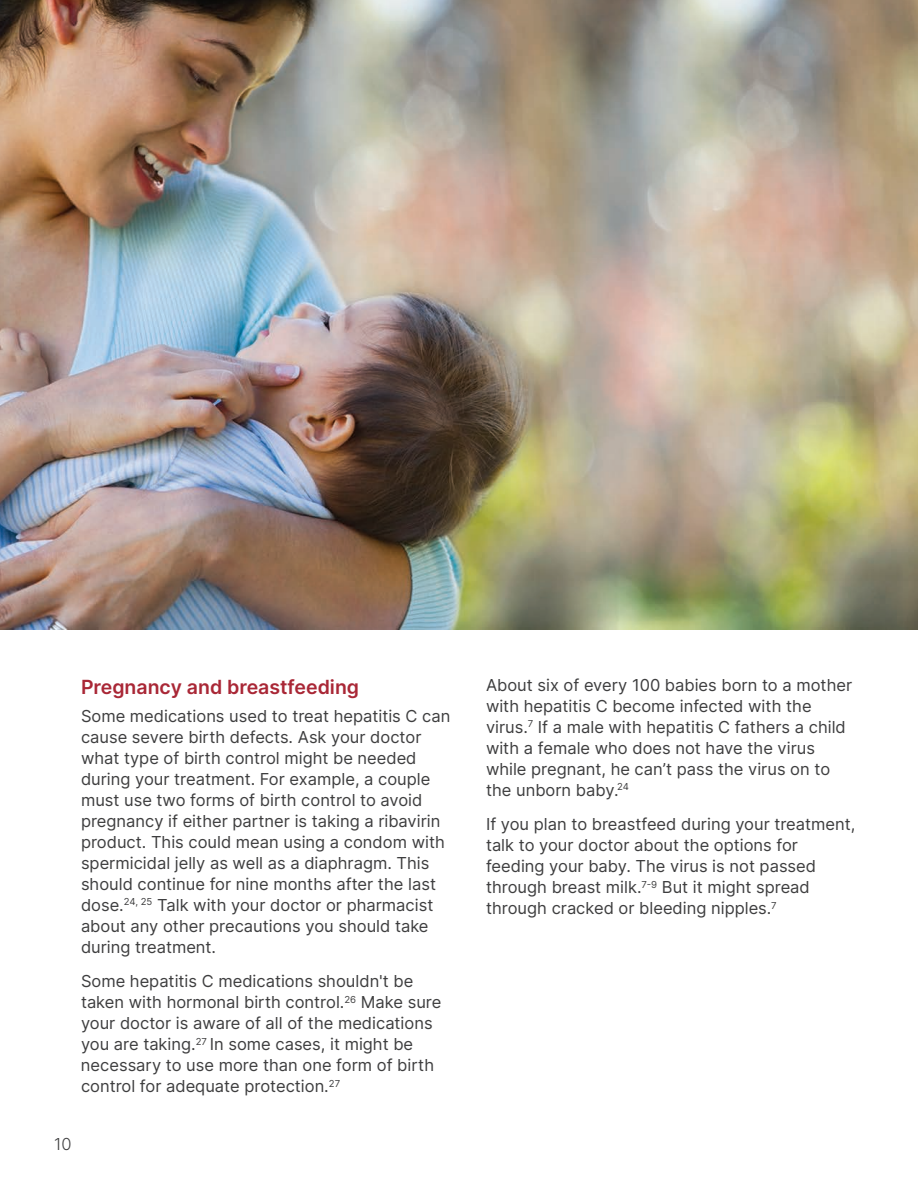
<style>
.page{position:relative;width:918px;height:1188px;background:#fff}
.page>*{position:absolute;margin:0;border:0;box-sizing:border-box;transform-origin:0 0}
._3rd_level_head{font:600 19.5px "Inter";color:#a92736}
.body_copy{font:16.5px/21px "Inter";color:#3e3e3f}
.t1{font:300 16.5px "Inter";color:#3e3e3f}
</style>
<div class="page">
<hr style="left:917px;top:0;width:1px;height:1188px;background:#efedea">
<img style="left:0;top:0;width:918px;height:629px">
<p class="_3rd_level_head" style="left:81px;top:673px;width:280px">Pregnancy and breastfeeding</p>
<p class="body_copy" style="left:81px;top:705px;width:371px">Some medications used to treat hepatitis C can cause severe birth defects. Ask your doctor what type of birth control might be needed during your treatment. For example, a couple must use two forms of birth control to avoid pregnancy if either partner is taking a ribavirin product. This could mean using a condom with spermicidal jelly as well as a diaphragm. This should continue for nine months after the last dose. <sup>24,</sup> <sup>25</sup> Talk with your doctor or pharmacist about any other precautions you should take during treatment.</p>
<p class="body_copy" style="left:81px;top:970px;width:362px">Some hepatitis C medications shouldn't be taken with hormonal birth control. <sup>26</sup> Make sure your doctor is aware of all of the medications you are taking. <sup>27</sup> In some cases, it might be necessary to use more than one form of birth control for adequate protection. <sup>27</sup></p>
<p class="t1" style="left:54px;top:1132px;width:19px">10</p>
<p class="body_copy" style="left:486px;top:674px;width:368px">About six of every 100 babies born to a mother with hepatitis C become infected with the virus.<sup>7</sup> If a male with hepatitis C fathers a child with a female who does not have the virus while pregnant, he can’t pass the virus on to the unborn baby.<sup>24</sup></p>
<p class="body_copy" style="left:486px;top:814px;width:371px">If you plan to breastfeed during your treatment, talk to your doctor about the options for feeding your baby. The virus is not passed through breast milk.<sup>7-9</sup> But it might spread through cracked or bleeding nipples.<sup>7</sup></p>
</div>
